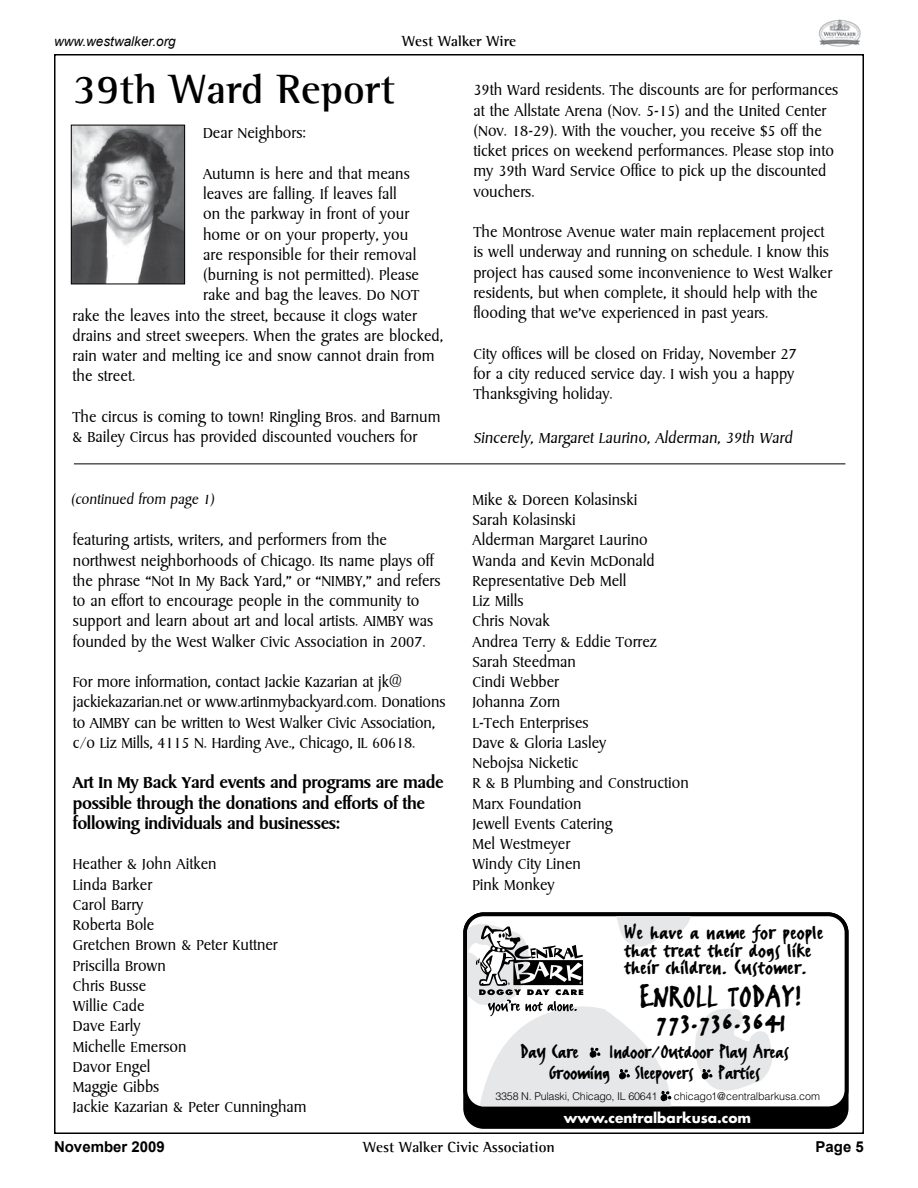
<style>
.page{position:relative;width:918px;height:1188px;background:#fff}
.page>*{position:absolute;margin:0;border:0;box-sizing:border-box;transform-origin:0 0}
.t1{font:700 42px "Agfa Rotis Semi Serif";color:#000}
.t2{font:34.95px "Erikrighthand";color:#000}
.t3{font:23.7px/17.5px "Erikrighthand";letter-spacing:.02em;color:#000}
.t4{font:22.2px/21.3px "Erikrighthand";color:#000}
.t5{font:500 18.75px/20.2px "Sydney";letter-spacing:-.02em;color:#000}
.t6{font:300 17.25px/20.2px "Sydney";color:#000}
.t7{font:300 15.75px "Sydney";color:#000}
.t8{font:700 15px "Agfa Rotis Semi Serif";color:#000}
.t9{font:700 15px "Arial";color:#000}
.t10{font:700 13.8px "Futura Std";color:#fff}
.t11{font:italic 13.5px "Arial";color:#000}
.t12{font:300 10.8px "Helvetica";letter-spacing:-.02em;color:#000}
</style>
<div class="page">
<img style="left:818px;top:19px;width:43px;height:27px">
<img style="left:73px;top:127px;width:110px;height:155px">
<div style="left:71px;top:125px;width:114px;height:159px;border:1px solid #000"></div>
<hr style="left:74px;top:463px;width:771px;height:1px;background:#000">
<div style="left:465px;top:914px;width:382px;height:213px;background:#000;border-radius:18px"></div>
<div style="left:463px;top:912px;width:386px;height:217px;border:4px solid #000;border-radius:18px"></div>
<div style="left:465px;top:914px;width:382px;height:194px;background:#fff;border-radius:18px"></div>
<div style="left:463px;top:912px;width:386px;height:198px;border:4px solid #000;border-radius:18px"></div>
<svg style="left:467px;top:916px;width:307px;height:190px"></svg>
<p class="t11" style="left:54px;top:32px;width:123px">www.westwalker.org</p>
<p class="t8" style="left:402px;top:32px;width:115px">West Walker Wire</p>
<h1 class="t1" style="left:73px;top:64px;width:324px">39th Ward Report</h1>
<p class="t6" style="left:203px;top:124px;width:105px">Dear Neighbors:</p>
<p class="t6" style="left:203px;top:164px;width:208px">Autumn is here and that means</p>
<p class="t6" style="left:203px;top:184px;width:195px">leaves are falling. If leaves fall</p>
<p class="t6" style="left:203px;top:205px;width:208px">on the parkway in front of your</p>
<p class="t6" style="left:203px;top:225px;width:207px">home or on your property, you</p>
<p class="t6" style="left:203px;top:245px;width:215px">are responsible for their removal</p>
<p class="t6" style="left:203px;top:265px;width:218px">(burning is not permitted). Please</p>
<p class="t6" style="left:203px;top:286px;width:214px">rake and bag the leaves. Do not</p>
<p class="t6" style="left:72px;top:306px;width:346px">rake the leaves into the street, because it clogs water</p>
<p class="t6" style="left:72px;top:326px;width:372px">drains and street sweepers. When the grates are blocked,</p>
<p class="t6" style="left:72px;top:346px;width:364px">rain water and melting ice and snow cannot drain from</p>
<p class="t6" style="left:72px;top:367px;width:64px">the street.</p>
<p class="t6" style="left:72px;top:407px;width:370px">The circus is coming to town! Ringling Bros. and Barnum &amp; Bailey Circus has provided discounted vouchers for</p>
<p class="t6" style="left:473px;top:81px;width:366px">39th Ward residents. The discounts are for performances at the Allstate Arena (Nov. 5-15) and the United Center (Nov. 18-29). With the voucher, you receive $5 off the ticket prices on weekend performances. Please stop into my 39th Ward Service Office to pick up the discounted vouchers.</p>
<p class="t6" style="left:473px;top:222px;width:360px">The Montrose Avenue water main replacement project is well underway and running on schedule. I know this project has caused some inconvenience to West Walker residents, but when complete, it should help with the flooding that we’ve experienced in past years.</p>
<p class="t6" style="left:473px;top:344px;width:325px;text-align:justify">City offices will be closed on Friday, November 27 for a city reduced service day. I wish you a happy Thanksgiving holiday.</p>
<p class="t6" style="left:473px;top:428px;width:323px">Sincerely, Margaret Laurino, Alderman, 39th Ward</p>
<p class="t7" style="left:71px;top:490px;width:147px">(continued from page 1)</p>
<p class="t6" style="left:73px;top:531px;width:369px">featuring artists, writers, and performers from the northwest neighborhoods of Chicago. Its name plays off the phrase “Not In My Back Yard,” or “NIMBY,” and refers to an effort to encourage people in the community to support and learn about art and local artists. AIMBY was founded by the West Walker Civic Association in 2007.</p>
<p class="t6" style="left:73px;top:672px;width:374px">For more information, contact Jackie Kazarian at jk@ jackiekazarian.net or www.artinmybackyard.com. Donations to AIMBY can be written to West Walker Civic Association, c/o Liz Mills, 4115 N. Harding Ave., Chicago, IL 60618.</p>
<p class="t5" style="left:73px;top:773px;width:372px">Art In My Back Yard events and programs are made possible through the donations and efforts of the following individuals and businesses:</p>
<p class="t6" style="left:73px;top:855px;width:235px">Heather &amp; John Aitken<br>Linda Barker<br>Carol Barry<br>Roberta Bole<br>Gretchen Brown &amp; Peter Kuttner<br>Priscilla Brown<br>Chris Busse<br>Willie Cade<br>Dave Early<br>Michelle Emerson<br>Davor Engel<br>Maggie Gibbs<br>Jackie Kazarian &amp; Peter Cunningham</p>
<p class="t6" style="left:473px;top:490px;width:218px">Mike &amp; Doreen Kolasinski<br>Sarah Kolasinski<br>Alderman Margaret Laurino<br>Wanda and Kevin McDonald<br>Representative Deb Mell<br>Liz Mills<br>Chris Novak<br>Andrea Terry &amp; Eddie Torrez<br>Sarah Steedman<br>Cindi Webber<br>Johanna Zorn<br>L-Tech Enterprises<br>Dave &amp; Gloria Lasley<br>Nebojsa Nicketic<br>R &amp; B Plumbing and Construction<br>Marx Foundation<br>Jewell Events Catering<br>Mel Westmeyer<br>Windy City Linen<br>Pink Monkey</p>
<h3 class="t3" style="left:625px;top:924px;width:200px">We have a name for people that treat their dogs like their children. Customer.</h3>
<h2 class="t2" style="left:640px;top:976px;width:164px">ENROLL TODAY!</h2>
<h2 class="t2" style="left:655px;top:997px;width:132px">773.736.3641</h2>
<p class="t4" style="left:549px;top:1041px;width:241px;text-indent:60px">Indoor/Outdoor Play Areas<br>Grooming Sleepovers Parties</p>
<p class="t4" style="left:520px;top:1041px;width:59px">Day Care</p>
<p class="t12" style="left:495px;top:1090px;width:164px">3358 N. Pulaski, Chicago, IL 60641</p>
<p class="t12" style="left:674px;top:1090px;width:148px">chicago1@centralbarkusa.com</p>
<p class="t10" style="left:564px;top:1108px;width:189px">www.centralbarkusa.com</p>
<p class="t9" style="left:54px;top:1137px;width:112px">November 2009</p>
<p class="t8" style="left:363px;top:1138px;width:193px">West Walker Civic Association</p>
<p class="t9" style="left:816px;top:1137px;width:50px">Page 5</p>
</div>
